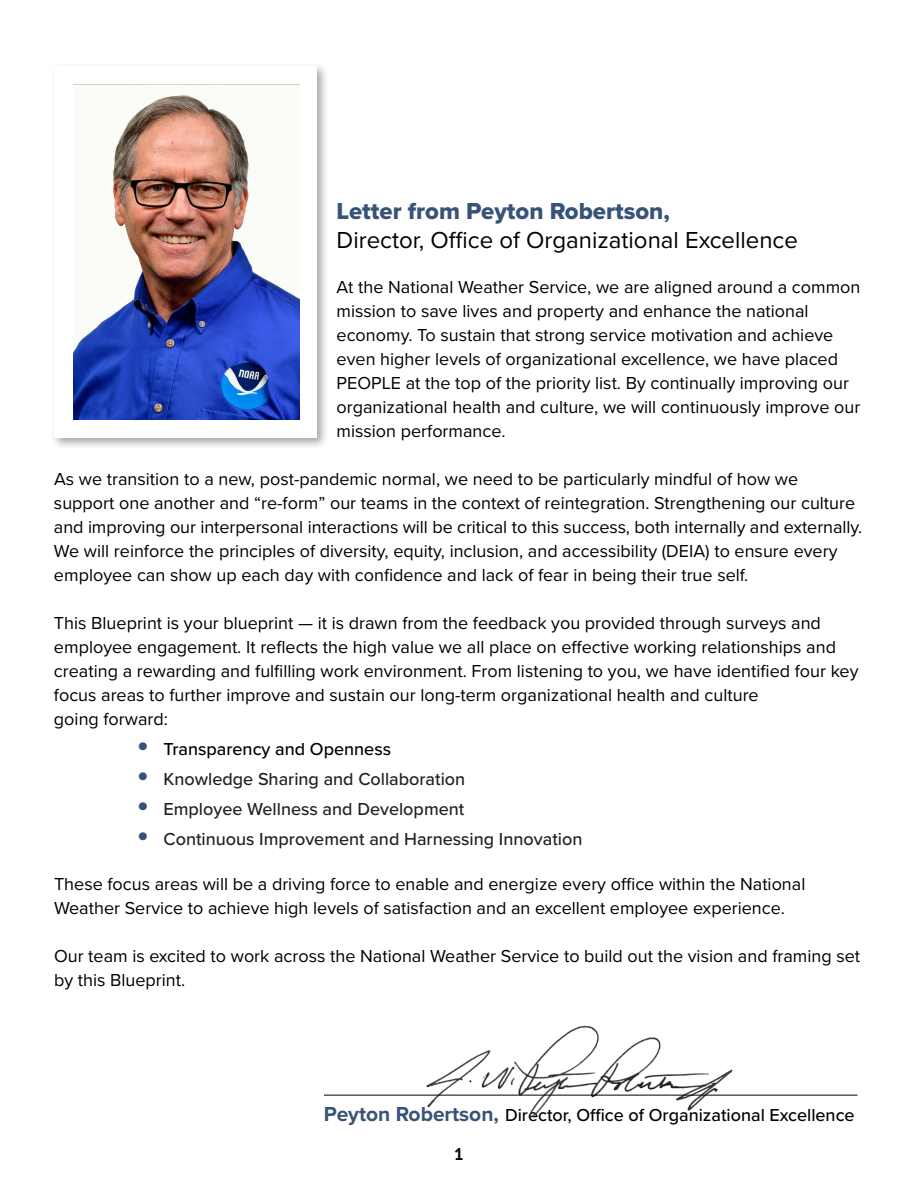
<style>
.page{position:relative;width:918px;height:1188px;background:#fff}
.page>*{position:absolute;margin:0;border:0;box-sizing:border-box;transform-origin:0 0}
.t1{font:24px "Proxima Nova";color:#000}
.t2{font:24px "Proxima Nova Extrabld";color:#385378}
.t3{font:18px/24px "Proxima Nova";color:#000}
.t4{font:500 18px "Proxima Nova";color:#241f21}
.t5{font:500 18px "Proxima Nova";color:#000}
.t6{font:600 18px "Proxima Nova";color:#000}
.s1{font-size:36px;color:#385378}
.s2{font-weight:700;font-size:21px;color:#385378}
</style>
<div class="page">
<div style="left:50px;top:62px;width:279px;height:388px;background:#000;opacity:.35"></div>
<div style="left:54px;top:66px;width:262px;height:371px;background:#fff"></div>
<img style="left:74px;top:84px;width:225px;height:336px">
<img style="left:399px;top:1025px;width:355px;height:93px">
<hr style="left:324px;top:1095px;width:534px;height:1px;background:#000">
<h1 class="t2" style="left:337px;top:193px;width:335px">Letter from Peyton Robertson,</h1>
<h1 class="t1" style="left:337px;top:222px;width:463px">Director, Office of Organizational Excellence</h1>
<p class="t3" style="left:337px;top:274px;width:525px">At the National Weather Service, we are aligned around a common mission to save lives and property and enhance the national economy. To sustain that strong service motivation and achieve even higher levels of organizational excellence, we have placed PEOPLE at the top of the priority list. By continually improving our organizational health and culture, we will continuously improve our mission performance.</p>
<p class="t3" style="left:54px;top:466px;width:810px">As we transition to a new, post-pandemic normal, we need to be particularly mindful of how we support one another and “re-form” our teams in the context of reintegration. Strengthening our culture and improving our interpersonal interactions will be critical to this success, both internally and externally.<br>We will reinforce the principles of diversity, equity, inclusion, and accessibility (DEIA) to ensure every employee can show up each day with confidence and lack of fear in being their true self.</p>
<p class="t3" style="left:54px;top:610px;width:806px">This Blueprint is your blueprint — it is drawn from the feedback you provided through surveys and employee engagement. It reflects the high value we all place on effective working relationships and creating a rewarding and fulfilling work environment. From listening to you, we have identified four key focus areas to further improve and sustain our long-term organizational health and culture<br>going forward:</p>
<p class="t5" style="left:136px;top:736px;width:256px"><span class="s1">•</span> Transparency and Openness</p>
<p class="t4" style="left:136px;top:766px;width:330px"><span class="s1">•</span> Knowledge Sharing and Collaboration</p>
<p class="t4" style="left:136px;top:796px;width:329px"><span class="s1">•</span> Employee Wellness and Development</p>
<p class="t4" style="left:136px;top:826px;width:447px"><span class="s1">•</span> Continuous Improvement and Harnessing Innovation</p>
<p class="t3" style="left:54px;top:871px;width:753px">These focus areas will be a driving force to enable and energize every office within the National<br>Weather Service to achieve high levels of satisfaction and an excellent employee experience.</p>
<p class="t3" style="left:54px;top:943px;width:808px">Our team is excited to work across the National Weather Service to build out the vision and framing set by this Blueprint.</p>
<p class="t5" style="left:324px;top:1101px;width:532px"><span class="s2">Peyton Robertson,</span> Director, Office of Organizational Excellence</p>
<p class="t6" style="left:455px;top:1141px;width:10px">1</p>
</div>
